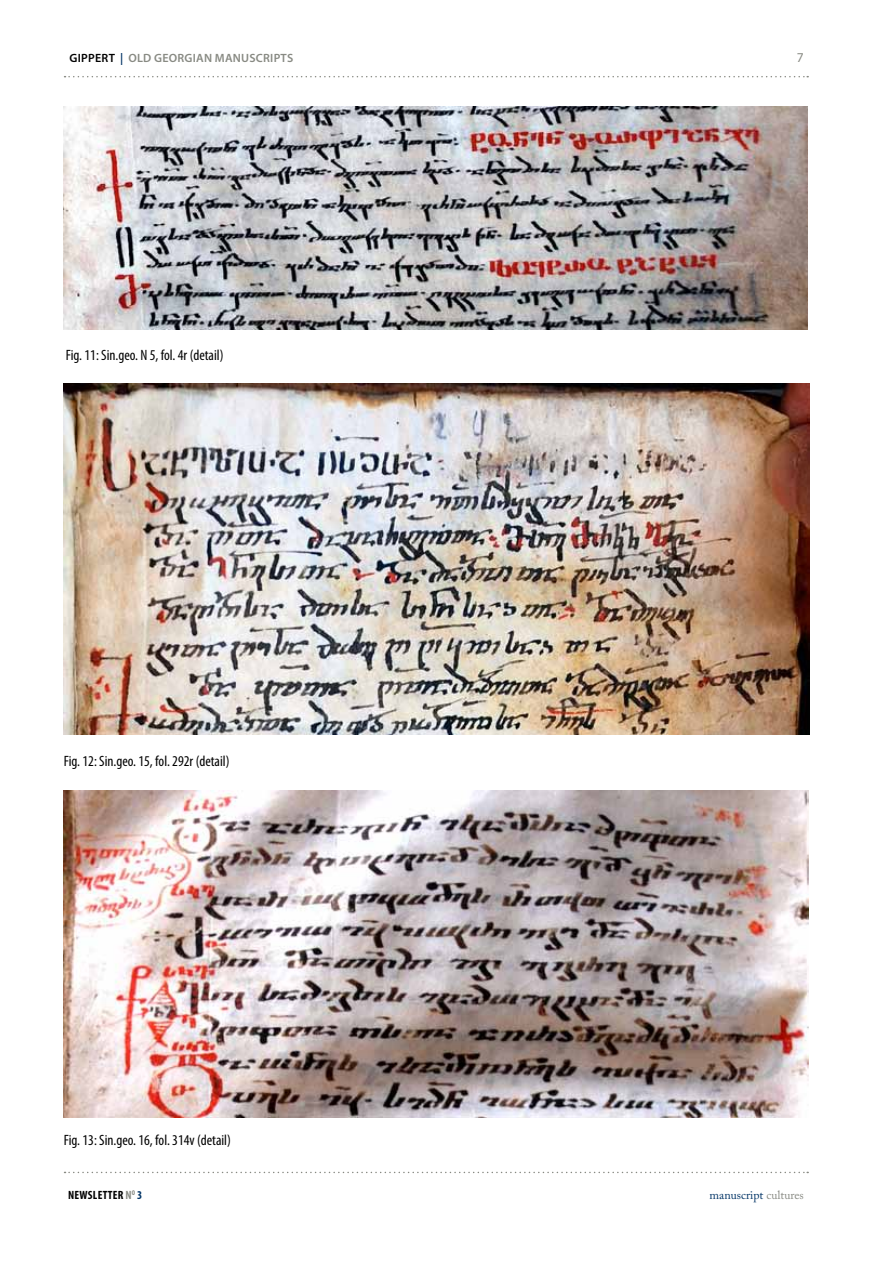
<style>
.page{position:relative;width:893px;height:1263px;background:#fff}
.page>*{position:absolute;margin:0;border:0;box-sizing:border-box;transform-origin:0 0}
.t1{font:condensed 15px "Myriad Pro";color:#000}
.t2{font:13.5px "Myriad Pro";color:#888a83}
.t3{font:600 12px "Myriad Pro";letter-spacing:.02em;color:#888a83}
.t4{font:12px "Adobe Caslon Pro";color:#023466}
.t5{font:700 condensed 12px "Myriad Pro";letter-spacing:.02em;color:#000}
.s1{color:#000}
.s2{color:#023466}
.s3{color:#888a83}
</style>
<div class="page">
<img style="left:64px;top:384px;width:746px;height:351px">
<img style="left:64px;top:106px;width:744px;height:224px">
<img style="left:64px;top:791px;width:744px;height:326px">
<svg style="left:65px;top:76px;width:743px;height:1px"></svg>
<svg style="left:65px;top:1172px;width:743px;height:1px"></svg>
<p class="t3" style="left:70px;top:50px;width:225px"><span class="s1">GIPPERT</span> <span class="s2">|</span> OLD GEORGIAN MAN USCRIPTS</p>
<p class="t1" style="left:66px;top:345px;width:159px">Fig. 11: Sin.geo. N 5, fol. 4r (detail)</p>
<p class="t1" style="left:64px;top:752px;width:167px">Fig. 12: Sin.geo. 15, fol. 292r (detail)</p>
<p class="t1" style="left:64px;top:1131px;width:169px">Fig. 13: Sin.geo. 16, fol. 314v (detail)</p>
<p class="t2" style="left:797px;top:49px;width:8px">7</p>
<p class="t5" style="left:68px;top:1188px;width:76px">NEWSLETTER <span class="s3">N</span><sup>O</sup> <span class="s2">3</span></p>
<p class="t4" style="left:709px;top:1188px;width:96px">manuscript <span class="s3">cultures</span></p>
</div>
